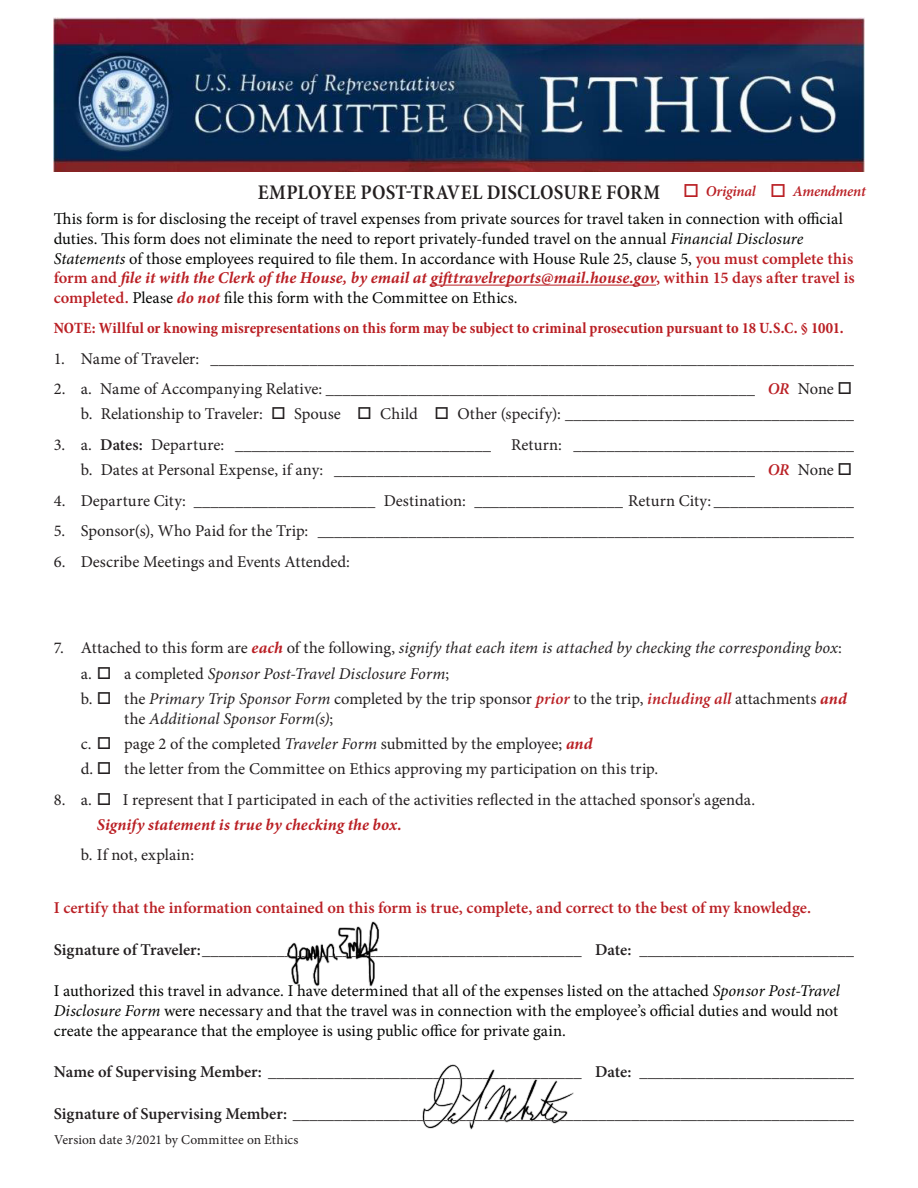
<style>
.page{position:relative;width:918px;height:1188px;background:#fff}
.page>*{position:absolute;margin:0;border:0;box-sizing:border-box;transform-origin:0 0}
._1_0_Small_Header{font:600 condensed 21px "Minion Pro";letter-spacing:.01em;color:#231f20}
._4_0_Body_Text{font:16.5px/19.8px "Minion Pro";color:#231f20}
._4_0_Body_Text-2{font:16.5px/19.8px "Minion Pro";color:#040503}
._4_0_Body_Text-3{font:italic 16.5px "Minion Pro";color:#231f20}
._4_0_Body_Text-4{font:600 16.5px "Minion Pro";letter-spacing:.005em;color:#ba1f24}
._4_0_Body_Text-5{font:italic 700 16.5px "Minion Pro";letter-spacing:.005em;color:#ba1f24}
._4_0_Body_Text-6{font:700 condensed 15.75px "Minion Pro";letter-spacing:.005em;color:#ba1f24}
._4_0_Body_Text-7{font:italic 600 15px "Minion Pro";letter-spacing:-.015em;color:#ba1f24}
.t1{font:13.5px "Minion Pro";letter-spacing:.005em;color:#231f20}
.s1{font-style:italic}
.s2{font-weight:600;color:#ba1f24}
.s3{font-weight:700;font-style:italic;color:#ba1f24}
.s4{font-weight:600;font-style:italic;color:#ba1f24}
.s5{font-weight:600}
.s6{font-style:normal}
.s7{font-weight:700;color:#ba1f24}
</style>
<div class="page">
<img style="left:53px;top:18px;width:812px;height:153px">
<hr style="left:430px;top:285px;width:226px;height:1px;background:#ba1f24">
<img style="left:287px;top:921px;width:93px;height:66px">
<img style="left:422px;top:1064px;width:152px;height:66px">
<p class="_4_0_Body_Text-7" style="left:683px;top:182px;width:184px">□ Original □ Amendment</p>
<p class="_1_0_Small_Header" style="left:258px;top:180px;width:404px">EMPLOYEE POST-TRAVEL DISCLOSURE FORM</p>
<p class="_4_0_Body_Text-2" style="left:54px;top:209px;width:803px">This form is for disclosing the receipt of travel expenses from private sources for travel taken in connection with official duties. This form does not eliminate the need to report privately-funded travel on the annual <span class="s1">Financial Disclosure Statements</span> of those employees required to file them. In accordance with House Rule 25, clause 5, <span class="s2">you must complete this form and</span> <span class="s3">file it with the Clerk of the House, by email at gifttravelreports@mail.house.gov</span><span class="s2">, within 15 days after travel is completed.</span> Please <span class="s3">do not</span> file this form with the Committee on Ethics.</p>
<p class="_4_0_Body_Text-6" style="left:54px;top:317px;width:791px">NOTE: Willful or knowing misrepresentations on this form may be subject to criminal prosecution pursuant to 18 U.S.C. § 1001.</p>
<p class="_4_0_Body_Text" style="left:54px;top:348px;width:802px">1. Name of Traveler: ______________________________________________________________________________</p>
<p class="_4_0_Body_Text" style="left:54px;top:379px;width:800px">2. a. Name of Accompanying Relative: ____________________________________________________ <span class="s4">OR</span> None □</p>
<p class="_4_0_Body_Text" style="left:81px;top:404px;width:775px">b. Relationship to Traveler: □ Spouse □ Child □ Other (specify): ___________________________________</p>
<p class="_4_0_Body_Text" style="left:54px;top:435px;width:802px">3. a. <span class="s5">Dates:</span> Departure: _______________________________ Return: __________________________________</p>
<p class="_4_0_Body_Text" style="left:81px;top:460px;width:773px">b. Dates at Personal Expense, if any: ___________________________________________________ <span class="s4">OR</span> None □</p>
<p class="_4_0_Body_Text" style="left:54px;top:491px;width:802px">4. Departure City: ______________________ Destination: __________________ Return City: _________________</p>
<p class="_4_0_Body_Text" style="left:54px;top:521px;width:802px">5. Sponsor(s), Who Paid for the Trip: _________________________________________________________________</p>
<p class="_4_0_Body_Text" style="left:54px;top:552px;width:298px">6. Describe Meetings and Events Attended:</p>
<p class="_4_0_Body_Text-3" style="left:54px;top:638px;width:790px"><span class="s6">7. Attached to this form are</span> <span class="s7">each</span> <span class="s6">of the following,</span> signify that each item is attached by checking the corresponding box<span class="s6">:</span></p>
<p class="_4_0_Body_Text-3" style="left:81px;top:663px;width:370px"><span class="s6">a.</span> □ <span class="s6">a completed</span> Sponsor Post-Travel Disclosure Form<span class="s6">;</span></p>
<p class="_4_0_Body_Text" style="left:124px;top:689px;width:724px;text-indent:-44px">b. □ the <span class="s1">Primary Trip Sponsor Form</span> completed by the trip sponsor <span class="s4">prior</span> to the trip, <span class="s4">including all</span> attachments <span class="s3">and </span>the <span class="s1">Additional Sponsor Form(s)</span>;</p>
<p class="_4_0_Body_Text" style="left:81px;top:734px;width:513px">c. □ page 2 of the completed <span class="s1">Traveler Form</span> submitted by the employee; <span class="s3">and</span></p>
<p class="_4_0_Body_Text" style="left:81px;top:759px;width:579px">d. □ the letter from the Committee on Ethics approving my participation on this trip.</p>
<p class="_4_0_Body_Text" style="left:54px;top:789px;width:703px">8. a. □ I represent that I participated in each of the activities reflected in the attached sponsor's agenda.</p>
<p class="_4_0_Body_Text-5" style="left:97px;top:813px;width:307px">Signify statement is true by checking the box.</p>
<p class="_4_0_Body_Text" style="left:81px;top:845px;width:115px">b. If not, explain:</p>
<p class="_4_0_Body_Text-4" style="left:54px;top:897px;width:759px">I certify that the information contained on this form is true, complete, and correct to the best of my knowledge.</p>
<p class="_4_0_Body_Text" style="left:54px;top:940px;width:802px"><span class="s5">Signature of Traveler:</span>______________________________________________ <span class="s5">Date:</span> __________________________</p>
<p class="_4_0_Body_Text-2" style="left:54px;top:981px;width:788px;text-align:justify">I authorized this travel in advance. I have determined that all of the expenses listed on the attached <span class="s1">Sponsor Post-Travel Disclosure Form</span> were necessary and that the travel was in connection with the employee’s official duties and would not create the appearance that the employee is using public office for private gain.</p>
<p class="_4_0_Body_Text" style="left:54px;top:1062px;width:802px"><span class="s5">Name of Supervising Member:</span> ______________________________________ <span class="s5">Date:</span> __________________________</p>
<p class="_4_0_Body_Text" style="left:54px;top:1104px;width:802px"><span class="s5">Signature of Supervising Member:</span> ____________________________________________________________________</p>
<p class="t1" style="left:54px;top:1130px;width:246px">Version date 3/2021 by Committee on Ethics</p>
</div>
